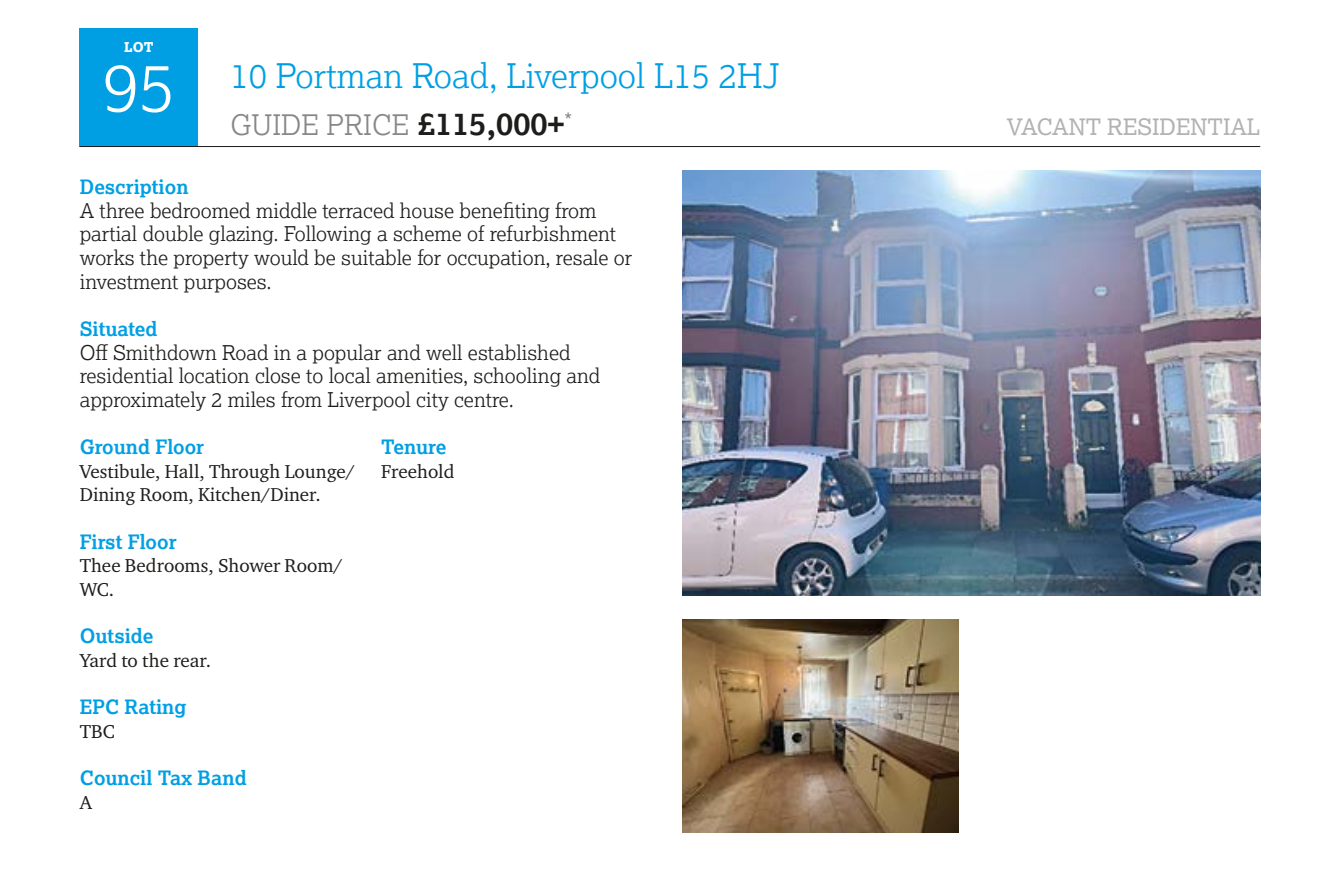
<style>
.page{position:relative;width:1340px;height:890px;background:#fff}
.page>*{position:absolute;margin:0;border:0;box-sizing:border-box;transform-origin:0 0}
.t1{font:300 67.5px "Lexia";color:#fff}
.t2{font:300 33.75px "Lexia";color:#009fe3}
.t3{font:300 28.12px "Lexia";color:#878787}
.t4{font:22.5px "Lexia";color:#b3b2b2}
.t5{font:300 20.25px/23.6px "Lexia";color:#1d1d1b}
.t6{font:20.25px "Lexia";color:#878787}
.t7{font:700 19.8px "Lexia";color:#009fe3}
.t8{font:19.12px/23.6px "Charter ITC Pro";color:#1d1d1b}
.t9{font:800 13.5px "Lexia";color:#fff}
.s1{font-weight:700;font-size:31.5px;color:#1d1d1b}
</style>
<div class="page">
<div style="left:80px;top:29px;width:118px;height:118px;background:#009fe3"></div>
<hr style="left:80px;top:146px;width:1180px;height:1px;background:#1d1d1b">
<img style="left:682px;top:619px;width:276px;height:213px">
<img style="left:682px;top:170px;width:578px;height:426px">
<p class="t9" style="left:124px;top:39px;width:31px">LOT</p>
<h1 class="t1" style="left:102px;top:44px;width:74px">95</h1>
<h2 class="t2" style="left:230px;top:54px;width:550px">10 Portman Road, Liverpool L15 2HJ</h2>
<h3 class="t3" style="left:230px;top:107px;width:335px">GUIDE PRICE <span class="s1">£115,000+</span></h3>
<p class="t4" style="left:1006px;top:113px;width:255px">VACANT RESIDENTIAL</p>
<p class="t6" style="left:564px;top:108px;width:9px">*</p>
<p class="t7" style="left:80px;top:174px;width:110px">Description</p>
<p class="t5" style="left:80px;top:198px;width:554px">A three bedroomed middle terraced house benefiting from partial double glazing. Following a scheme of refurbishment works the property would be suitable for occupation, resale or investment purposes.</p>
<p class="t7" style="left:80px;top:316px;width:79px">Situated</p>
<p class="t5" style="left:80px;top:340px;width:522px">Off Smithdown Road in a popular and well established residential location close to local amenities, schooling and approximately 2 miles from Liverpool city centre.</p>
<p class="t7" style="left:80px;top:434px;width:126px">Ground Floor</p>
<p class="t8" style="left:80px;top:459px;width:277px">Vestibule, Hall, Through Lounge/<br>Dining Room, Kitchen/Diner.</p>
<p class="t7" style="left:80px;top:529px;width:98px">First Floor</p>
<p class="t8" style="left:80px;top:553px;width:264px">Thee Bedrooms, Shower Room/<br>WC.</p>
<p class="t7" style="left:80px;top:623px;width:75px">Outside</p>
<p class="t8" style="left:80px;top:648px;width:133px">Yard to the rear.</p>
<p class="t7" style="left:80px;top:694px;width:108px">EPC Rating</p>
<p class="t8" style="left:80px;top:719px;width:37px">TBC</p>
<p class="t7" style="left:80px;top:765px;width:168px">Council Tax Band</p>
<p class="t8" style="left:80px;top:790px;width:14px">A</p>
<p class="t7" style="left:381px;top:434px;width:67px">Tenure</p>
<p class="t8" style="left:381px;top:459px;width:75px">Freehold</p>
</div>
